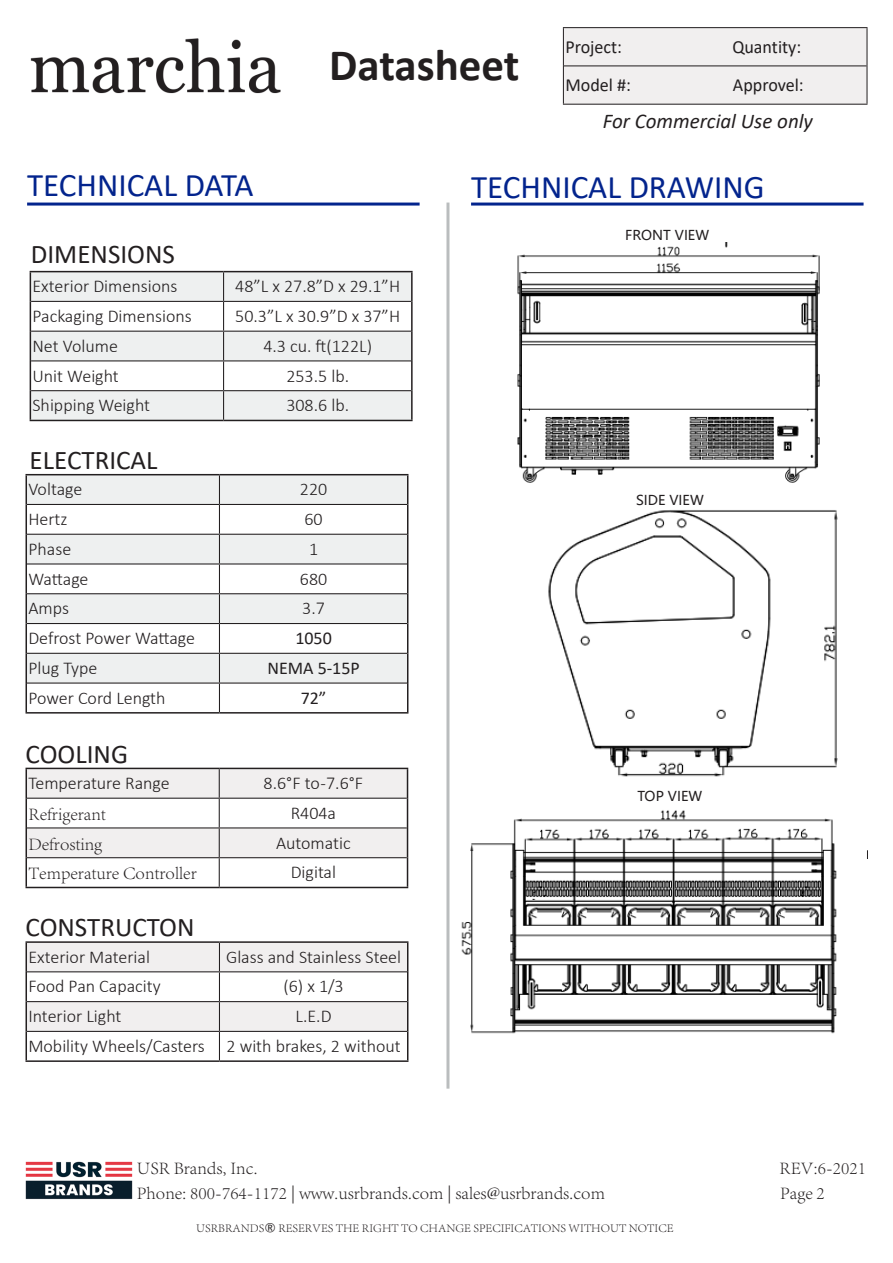
<style>
.page{position:relative;width:893px;height:1263px;background:#fff}
.page>*{position:absolute;margin:0;border:0;box-sizing:border-box;transform-origin:0 0}
.t1{font:700 45px "Calibri";color:#231f20}
.t2{font:33px "Calibri";color:#03248d}
.t3{font:27px "Calibri";color:#231f20}
.t4{font:italic 21px "Calibri";color:#231f20}
.t5{font:18.6px "Calibri";color:#231f20}
.t6{font:300 18px/29.7px "Calibri";color:#231f20}
.t7{font:300 18px "Adobe Song Std";color:#231f20}
.t8{font:18px "Calibri";color:#231f20}
.t9{font:13.5px "Microsoft Ya Hei";color:#231f20}
.t10{font:300 12px "Adobe Song Std";color:#231f20}
.s1{font-family:"Microsoft Ya Hei";font-weight:400}
</style>
<div class="page">
<hr style="left:27px;top:203px;width:393px;height:3px;background:#03248d">
<hr style="left:471px;top:203px;width:392px;height:3px;background:#03248d">
<svg style="left:31px;top:272px;width:380px;height:148px;fill:#eef0f0"></svg>
<hr style="left:30px;top:271px;width:194px;height:1px;background:#231f20">
<svg style="left:30px;top:272px;width:1px;height:29px"></svg>
<hr style="left:224px;top:271px;width:189px;height:1px;background:#231f20">
<hr style="left:411px;top:272px;width:2px;height:29px;background:#231f20">
<hr style="left:30px;top:301px;width:1px;height:30px;background:#231f20">
<hr style="left:411px;top:301px;width:2px;height:30px;background:#231f20">
<hr style="left:30px;top:331px;width:1px;height:30px;background:#231f20">
<hr style="left:411px;top:331px;width:2px;height:30px;background:#231f20">
<hr style="left:30px;top:361px;width:1px;height:30px;background:#231f20">
<hr style="left:411px;top:361px;width:2px;height:30px;background:#231f20">
<svg style="left:30px;top:391px;width:1px;height:29px"></svg>
<hr style="left:411px;top:391px;width:2px;height:29px;background:#231f20">
<hr style="left:30px;top:420px;width:194px;height:1px;background:#231f20">
<hr style="left:224px;top:420px;width:189px;height:1px;background:#231f20">
<hr style="left:31px;top:301px;width:193px;height:1px;background:#231f20">
<hr style="left:224px;top:301px;width:187px;height:1px;background:#231f20">
<hr style="left:31px;top:331px;width:193px;height:1px;background:#231f20">
<hr style="left:224px;top:331px;width:187px;height:1px;background:#231f20">
<hr style="left:31px;top:360px;width:193px;height:1px;background:#231f20">
<hr style="left:224px;top:360px;width:187px;height:1px;background:#231f20">
<hr style="left:31px;top:390px;width:193px;height:1px;background:#231f20">
<hr style="left:224px;top:390px;width:187px;height:1px;background:#231f20">
<svg style="left:223px;top:272px;width:1px;height:148px"></svg>
<hr style="left:26px;top:887px;width:193px;height:1px;background:#231f20">
<hr style="left:219px;top:887px;width:189px;height:1px;background:#231f20">
<svg style="left:26px;top:768px;width:382px;height:119px"></svg>
<hr style="left:26px;top:941px;width:193px;height:2px;background:#231f20">
<hr style="left:219px;top:941px;width:189px;height:2px;background:#231f20">
<hr style="left:26px;top:1060px;width:193px;height:2px;background:#231f20">
<hr style="left:219px;top:1060px;width:189px;height:2px;background:#231f20">
<svg style="left:26px;top:942px;width:382px;height:118px"></svg>
<hr style="left:446px;top:203px;width:3px;height:886px;background:#babdbe">
<img style="left:25px;top:1161px;width:108px;height:39px">
<div style="left:564px;top:28px;width:302px;height:76px;background:#f1efef"></div>
<hr style="left:563px;top:27px;width:304px;height:1px;background:#231f20">
<hr style="left:564px;top:65px;width:302px;height:1px;background:#231f20">
<hr style="left:563px;top:104px;width:304px;height:1px;background:#231f20">
<hr style="left:563px;top:28px;width:1px;height:38px;background:#231f20">
<hr style="left:866px;top:28px;width:1px;height:38px;background:#231f20">
<hr style="left:563px;top:66px;width:1px;height:38px;background:#231f20">
<hr style="left:866px;top:66px;width:1px;height:38px;background:#231f20">
<img style="left:30px;top:38px;width:251px;height:56px">
<svg style="left:27px;top:475px;width:380px;height:207px;fill:#eef0f0"></svg>
<hr style="left:26px;top:474px;width:193px;height:1px;background:#231f20">
<svg style="left:26px;top:475px;width:1px;height:29px"></svg>
<hr style="left:219px;top:474px;width:189px;height:1px;background:#231f20">
<svg style="left:407px;top:475px;width:1px;height:29px"></svg>
<hr style="left:26px;top:504px;width:1px;height:30px;background:#231f20">
<hr style="left:407px;top:504px;width:1px;height:30px;background:#231f20">
<hr style="left:26px;top:534px;width:1px;height:30px;background:#231f20">
<hr style="left:407px;top:534px;width:1px;height:30px;background:#231f20">
<hr style="left:26px;top:564px;width:1px;height:30px;background:#231f20">
<hr style="left:407px;top:564px;width:1px;height:30px;background:#231f20">
<svg style="left:26px;top:594px;width:1px;height:29px"></svg>
<svg style="left:407px;top:594px;width:1px;height:29px"></svg>
<hr style="left:26px;top:623px;width:1px;height:30px;background:#231f20">
<hr style="left:407px;top:623px;width:1px;height:30px;background:#231f20">
<hr style="left:26px;top:653px;width:1px;height:30px;background:#231f20">
<hr style="left:407px;top:653px;width:1px;height:30px;background:#231f20">
<svg style="left:26px;top:683px;width:1px;height:29px"></svg>
<svg style="left:407px;top:683px;width:1px;height:29px"></svg>
<hr style="left:26px;top:712px;width:193px;height:1px;background:#231f20">
<hr style="left:219px;top:712px;width:189px;height:1px;background:#231f20">
<hr style="left:27px;top:504px;width:192px;height:1px;background:#231f20">
<hr style="left:219px;top:504px;width:188px;height:1px;background:#231f20">
<hr style="left:27px;top:534px;width:192px;height:1px;background:#231f20">
<hr style="left:219px;top:534px;width:188px;height:1px;background:#231f20">
<hr style="left:27px;top:563px;width:192px;height:1px;background:#231f20">
<hr style="left:219px;top:563px;width:188px;height:1px;background:#231f20">
<hr style="left:27px;top:593px;width:192px;height:1px;background:#231f20">
<hr style="left:219px;top:593px;width:188px;height:1px;background:#231f20">
<hr style="left:27px;top:623px;width:192px;height:1px;background:#231f20">
<hr style="left:219px;top:623px;width:188px;height:1px;background:#231f20">
<hr style="left:27px;top:653px;width:192px;height:1px;background:#231f20">
<hr style="left:219px;top:653px;width:188px;height:1px;background:#231f20">
<hr style="left:27px;top:682px;width:192px;height:2px;background:#231f20">
<hr style="left:219px;top:682px;width:188px;height:2px;background:#231f20">
<svg style="left:219px;top:475px;width:1px;height:237px"></svg>
<img style="left:517px;top:242px;width:303px;height:241px">
<img style="left:461px;top:810px;width:376px;height:224px">
<img style="left:548px;top:510px;width:290px;height:267px">
<h1 class="t1" style="left:329px;top:33px;width:192px">Datasheet</h1>
<p class="t5" style="left:565px;top:34px;width:58px">Project:</p>
<p class="t5" style="left:732px;top:34px;width:70px">Quantity:</p>
<p class="t5" style="left:565px;top:72px;width:67px">Model #:</p>
<p class="t5" style="left:733px;top:72px;width:72px">Approvel:</p>
<p class="t4" style="left:603px;top:106px;width:212px">For Commercial Use only</p>
<h2 class="t2" style="left:27px;top:163px;width:228px">TECHNICAL DATA</h2>
<h2 class="t2" style="left:471px;top:164px;width:295px">TECHNICAL DRAWING</h2>
<h3 class="t3" style="left:31px;top:235px;width:146px">DIMENSIONS</h3>
<p class="t6" style="left:32px;top:271px;width:146px">Exterior Dimensions</p>
<p class="t6" style="left:235px;top:271px;width:166px">48”L x 27.8”D x 29.1”H</p>
<p class="t6" style="left:32px;top:301px;width:161px">Packaging Dimensions</p>
<p class="t6" style="left:235px;top:301px;width:166px">50.3”L x 30.9”D x 37”H</p>
<p class="t6" style="left:32px;top:331px;width:87px">Net Volume</p>
<p class="t6" style="left:263px;top:331px;width:110px">4.3 cu. ft(122L)</p>
<p class="t6" style="left:32px;top:360px;width:88px">Unit Weight</p>
<p class="t6" style="left:286px;top:360px;width:64px">253.5 lb.</p>
<p class="t6" style="left:32px;top:390px;width:119px">Shipping Weight</p>
<p class="t6" style="left:286px;top:390px;width:64px">308.6 lb.</p>
<h3 class="t3" style="left:30px;top:441px;width:129px">ELECTRICAL</h3>
<p class="t6" style="left:28px;top:474px;width:55px">Voltage</p>
<p class="t6" style="left:300px;top:474px;width:29px">220</p>
<p class="t6" style="left:28px;top:504px;width:41px">Hertz</p>
<p class="t6" style="left:304px;top:504px;width:20px">60</p>
<p class="t6" style="left:28px;top:534px;width:44px">Phase</p>
<p class="t6" style="left:309px;top:534px;width:11px">1</p>
<p class="t6" style="left:28px;top:564px;width:62px">Wattage</p>
<p class="t6" style="left:300px;top:564px;width:29px">680</p>
<p class="t6" style="left:28px;top:593px;width:42px">Amps</p>
<p class="t6" style="left:302px;top:593px;width:24px">3.7</p>
<p class="t6" style="left:28px;top:623px;width:168px">Defrost Power Wattage</p>
<p class="t8" style="left:295px;top:626px;width:38px">1050</p>
<p class="t6" style="left:28px;top:653px;width:70px">Plug Type</p>
<p class="t8" style="left:267px;top:655px;width:94px">NEMA 5-15P</p>
<p class="t6" style="left:28px;top:683px;width:139px">Power Cord Length</p>
<p class="t8" style="left:301px;top:685px;width:27px">72”</p>
<h3 class="t3" style="left:26px;top:735px;width:104px">COOLING</h3>
<p class="t6" style="left:28px;top:768px;width:143px">Temperature Range</p>
<p class="t6" style="left:264px;top:768px;width:101px">8.6°F to -7.6°F</p>
<p class="t7" style="left:28px;top:804px;width:79px">Refrigerant</p>
<p class="t6" style="left:291px;top:798px;width:47px">R404a</p>
<p class="t7" style="left:28px;top:833px;width:75px">Defrosting</p>
<p class="t6" style="left:276px;top:827px;width:76px">Automatic</p>
<p class="t7" style="left:28px;top:863px;width:170px">Temperature Controller</p>
<p class="t6" style="left:291px;top:857px;width:47px">Digital</p>
<h3 class="t3" style="left:26px;top:909px;width:171px">CONSTRUCTON</h3>
<p class="t6" style="left:28px;top:942px;width:123px">Exterior Material</p>
<p class="t6" style="left:226px;top:942px;width:177px">Glass and Stainless Steel</p>
<p class="t6" style="left:28px;top:971px;width:134px">Food Pan Capacity</p>
<p class="t6" style="left:283px;top:971px;width:62px">(6) x 1/3</p>
<p class="t6" style="left:28px;top:1001px;width:95px">Interior Light</p>
<p class="t6" style="left:28px;top:1001px;width:374px;text-indent:267px">L.E.D<br>Mobility Wheels/Casters 2 with brakes, 2 without</p>
<p class="t9" style="left:625px;top:226px;width:86px">FRONT VIEW</p>
<p class="t9" style="left:636px;top:491px;width:69px">SIDE VIEW</p>
<p class="t9" style="left:638px;top:787px;width:66px">TOP VIEW</p>
<p class="t7" style="left:137px;top:1157px;width:122px">USR Brands, Inc.</p>
<p class="t7" style="left:779px;top:1157px;width:88px">REV:6-2021</p>
<p class="t7" style="left:137px;top:1183px;width:470px">Phone: 800-764-1172 | www.usrbrands.com | sales@usrbrands.com</p>
<p class="t7" style="left:780px;top:1183px;width:46px">Page 2</p>
<p class="t10" style="left:196px;top:1221px;width:479px">USRBRANDS<span class="s1">®</span> RESERVES THE RIGHT TO CHANGE SPECIFICATIONS WITHOUT NOTICE</p>
</div>
